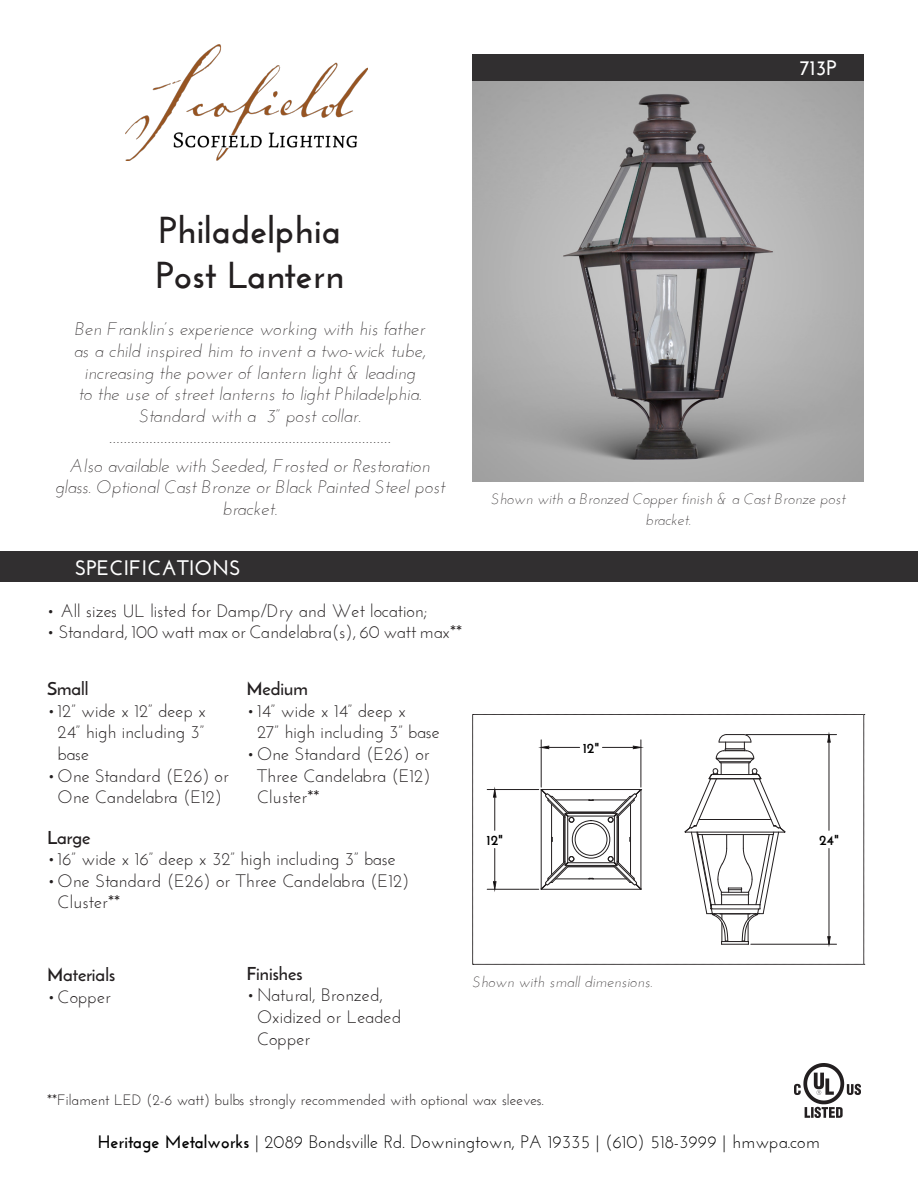
<style>
.page{position:relative;width:918px;height:1188px;background:#fff}
.page>*{position:absolute;margin:0;border:0;box-sizing:border-box;transform-origin:0 0}
.t1{font:700 37.5px "Josefin Sans";color:#231f20}
.t2{font:700 21px "Josefin Sans";color:#fff}
.t3{font:18px/21.6px "Josefin Sans";color:#231f20}
.t4{font:italic 300 18px/21.6px "Josefin Sans";color:#231f20;text-align:center}
.t5{font:18px "Josefin Sans";color:#000}
.t6{font:italic 300 18px "Josefin Sans";color:#231f20;scale:1.25 1}
.t7{font:18px "Reem Kufi";color:#231f20}
.t8{font:italic 300 15px/21px "Josefin Sans";color:#231f20;text-align:center}
.t9{font:15px "Josefin Sans";color:#231f20}
.CAD{font:700 13.8px "Josefin Sans";color:#000}
.s1{font-weight:700}
</style>
<div class="page">
<img style="left:126px;top:44px;width:242px;height:116px">
<div style="left:0;top:552px;width:918px;height:30px;background:#312f30"></div>
<img style="left:795px;top:1064px;width:66px;height:53px">
<img style="left:472px;top:81px;width:392px;height:401px">
<svg style="left:472px;top:714px;width:393px;height:251px"></svg>
<div style="left:472px;top:54px;width:392px;height:27px;background:#312f30"></div>
<p class="t2" style="left:800px;top:56px;width:38px">713P</p>
<p class="t1" style="left:159px;top:208px;width:183px">Philadelphia</p>
<p class="t1" style="left:156px;top:253px;width:190px">Post Lantern</p>
<p class="t4" style="left:74px;top:318px;width:354px">Ben Franklin’s experience working with his father as a child inspired him to invent a two-wick tube, increasing the power of lantern light &amp; leading<br>to the use of street lanterns to light Philadelphia.<br>Standard with a 3” post collar.</p>
<p class="t6" style="left:109px;top:427px;width:227px">.............................................................................</p>
<p class="t4" style="left:55px;top:455px;width:392px">Also available with Seeded, Frosted or Restoration glass. Optional Cast Bronze or Black Painted Steel post bracket.</p>
<p class="t2" style="left:75px;top:555px;width:168px">SPECIFICATIONS</p>
<p class="t3" style="left:46px;top:599px;width:382px">• All sizes UL listed for Damp/Dry and Wet location;</p>
<p class="t3" style="left:46px;top:621px;width:417px">• Standard, 100 watt max or Candelabra(s), 60 watt max**</p>
<p class="t7" style="left:47px;top:677px;width:43px">Small</p>
<p class="t3" style="left:58px;top:700px;width:150px;text-align:justify;text-indent:-10px">•12” wide x 12” deep x 24” high including 3” base</p>
<p class="t3" style="left:47px;top:764px;width:183px;text-align:center">•One Standard (E26) or<br>One Candelabra (E12)</p>
<p class="t7" style="left:247px;top:677px;width:63px">Medium</p>
<p class="t3" style="left:257px;top:700px;width:184px;text-indent:-10px">•14” wide x 14” deep x<br>27” high including 3” base</p>
<p class="t3" style="left:257px;top:743px;width:175px;text-align:justify;text-indent:-10px">•One Standard (E26) or Three Candelabra (E12)<br>Cluster**</p>
<p class="t7" style="left:47px;top:825px;width:45px">Large</p>
<p class="t3" style="left:47px;top:848px;width:350px">•16” wide x 16” deep x 32” high including 3” base</p>
<p class="t3" style="left:58px;top:870px;width:353px;text-indent:-10px">•One Standard (E26) or Three Candelabra (E12)<br>Cluster**</p>
<p class="t8" style="left:491px;top:488px;width:356px">Shown with a Bronzed Copper finish &amp; a Cast Bronze post bracket.</p>
<p class="CAD" style="left:486px;top:831px;width:18px">12"</p>
<p class="CAD" style="left:583px;top:739px;width:18px">12"</p>
<p class="CAD" style="left:819px;top:831px;width:21px">24"</p>
<p class="t7" style="left:47px;top:963px;width:70px">Materials</p>
<p class="t3" style="left:47px;top:986px;width:66px">•Copper</p>
<p class="t7" style="left:247px;top:961px;width:57px">Finishes</p>
<p class="t3" style="left:257px;top:984px;width:146px;text-indent:-10px">•Natural, Bronzed,<br>Oxidized or Leaded<br>Copper</p>
<p class="t8" style="left:472px;top:971px;width:182px">Shown with small dimensions.</p>
<p class="t9" style="left:47px;top:1090px;width:498px">**Filament LED (2-6 watt) bulbs strongly recommended with optional wax sleeves.</p>
<p class="t5" style="left:98px;top:1131px;width:724px"><span class="s1">Heritage Metalworks</span> | 2089 Bondsville Rd. Downingtown, PA 19335 | (610) 518-3999 | hmwpa.com</p>
</div>
